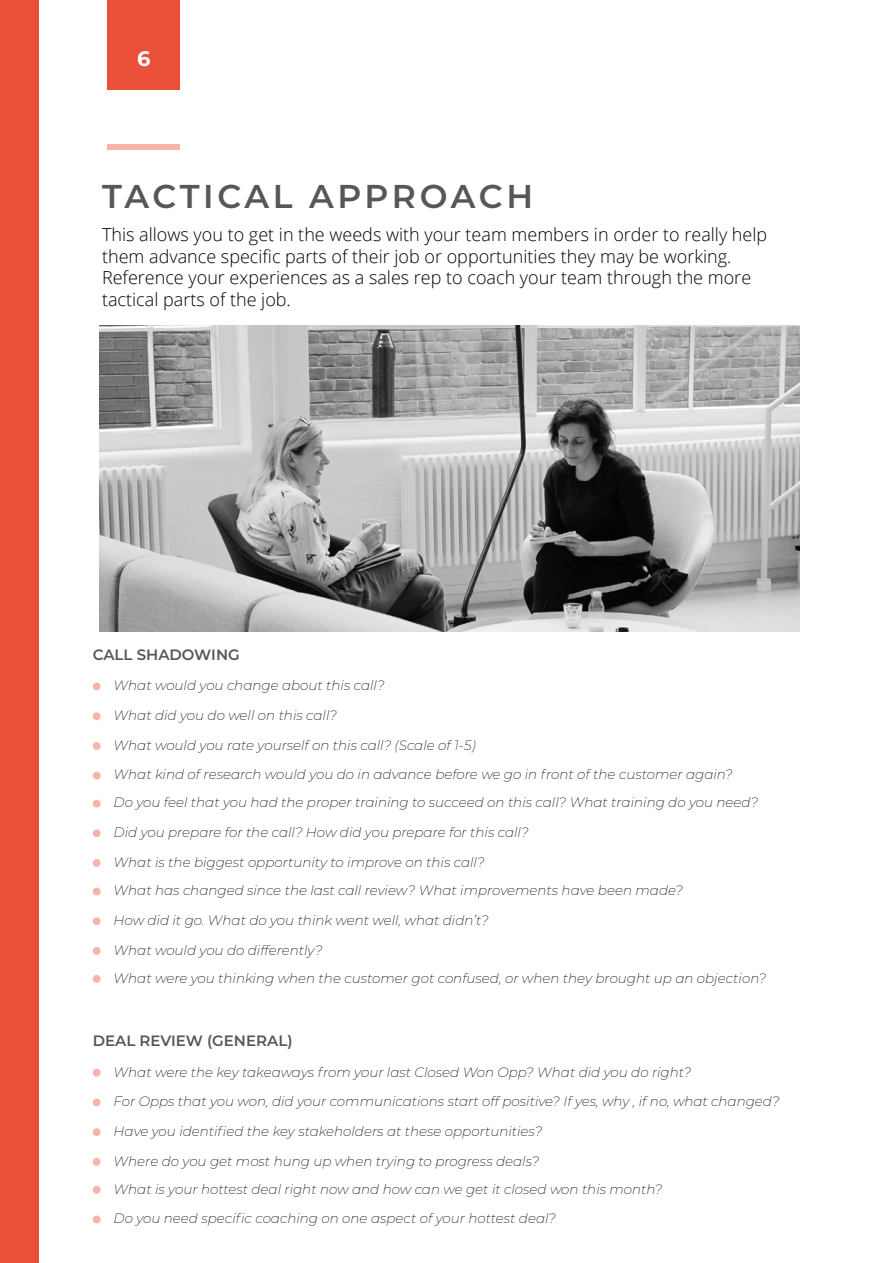
<style>
.page{position:relative;width:893px;height:1263px;background:#fff}
.page>*{position:absolute;margin:0;border:0;box-sizing:border-box;transform-origin:0 0}
.t1{font:600 33px "Montserrat";letter-spacing:.1em;color:#575756}
.t2{font:700 21px "Montserrat";color:#fff}
.t3{font:300 18px/21.6px "Open Sans";color:#000}
.t4{font:600 15px "Montserrat";color:#575756}
.t5{font:italic 200 13.5px/29.7px "Montserrat";color:#000}
</style>
<div class="page">
<div style="left:107px;top:0;width:73px;height:90px;background:#ea4f38"></div>
<div style="left:0;top:0;width:38px;height:1263px;background:#ea4f38"></div>
<img style="left:100px;top:325px;width:699px;height:306px">
<div style="left:93px;top:682px;width:8px;height:8px;background:#f6b4ab;border-radius:50%"></div>
<div style="left:93px;top:742px;width:8px;height:8px;background:#f6b4ab;border-radius:50%"></div>
<div style="left:93px;top:772px;width:8px;height:7px;background:#f6b4ab;border-radius:50%"></div>
<div style="left:93px;top:712px;width:8px;height:8px;background:#f6b4ab;border-radius:50%"></div>
<div style="left:93px;top:829px;width:8px;height:8px;background:#f6b4ab;border-radius:50%"></div>
<div style="left:93px;top:859px;width:8px;height:8px;background:#f6b4ab;border-radius:50%"></div>
<div style="left:93px;top:800px;width:8px;height:7px;background:#f6b4ab;border-radius:50%"></div>
<div style="left:93px;top:917px;width:8px;height:8px;background:#f6b4ab;border-radius:50%"></div>
<div style="left:93px;top:947px;width:8px;height:8px;background:#f6b4ab;border-radius:50%"></div>
<div style="left:93px;top:888px;width:8px;height:7px;background:#f6b4ab;border-radius:50%"></div>
<div style="left:93px;top:975px;width:8px;height:8px;background:#f6b4ab;border-radius:50%"></div>
<div style="left:93px;top:1069px;width:8px;height:7px;background:#f6b4ab;border-radius:50%"></div>
<div style="left:93px;top:1128px;width:8px;height:8px;background:#f6b4ab;border-radius:50%"></div>
<div style="left:93px;top:1158px;width:8px;height:8px;background:#f6b4ab;border-radius:50%"></div>
<div style="left:93px;top:1098px;width:8px;height:8px;background:#f6b4ab;border-radius:50%"></div>
<div style="left:93px;top:1215px;width:8px;height:8px;background:#f6b4ab;border-radius:50%"></div>
<div style="left:93px;top:1186px;width:8px;height:8px;background:#f6b4ab;border-radius:50%"></div>
<div style="left:107px;top:144px;width:73px;height:5px;background:#f6b4ab"></div>
<h2 class="t2" style="left:137px;top:44px;width:15px">6</h2>
<h1 class="t1" style="left:102px;top:173px;width:433px">TACTICAL APPROACH</h1>
<p class="t3" style="left:102px;top:223px;width:667px">This allows you to get in the weeds with your team members in order to really help them advance specific parts of their job or opportunities they may be working.<br>Reference your experiences as a sales rep to coach your team through the more tactical parts of the job.</p>
<p class="t4" style="left:93px;top:644px;width:148px">CALL SHADOWING</p>
<p class="t5" style="left:114px;top:670px;width:621px">What would you change about this call?<br>What did you do well on this call?<br>What would you rate yourself on this call? (Scale of 1-5)<br>What kind of research would you do in advance before we go in front of the customer again?</p>
<p class="t5" style="left:114px;top:787px;width:646px">Do you feel that you had the proper training to succeed on this call? What training do you need?<br>Did you prepare for the call? How did you prepare for this call?<br>What is the biggest opportunity to improve on this call?<br>What has changed since the last call review? What improvements have been made?<br>How did it go. What do you think went well, what didn’t?<br>What would you do differently?</p>
<p class="t5" style="left:114px;top:963px;width:654px">What were you thinking when the customer got confused, or when they brought up an objection?</p>
<p class="t4" style="left:93px;top:1030px;width:201px">DEAL REVIEW (GENERAL)</p>
<p class="t5" style="left:114px;top:1056px;width:667px">What were the key takeaways from your last Closed Won Opp? What did you do right?<br>For Opps that you won, did your communications start off positive? If yes, why , if no, what changed?<br>Have you identified the key stakeholders at these opportunities?<br>Where do you get most hung up when trying to progress deals?</p>
<p class="t5" style="left:114px;top:1173px;width:550px">What is your hottest deal right now and how can we get it closed won this month?<br>Do you need specific coaching on one aspect of your hottest deal?</p>
</div>
